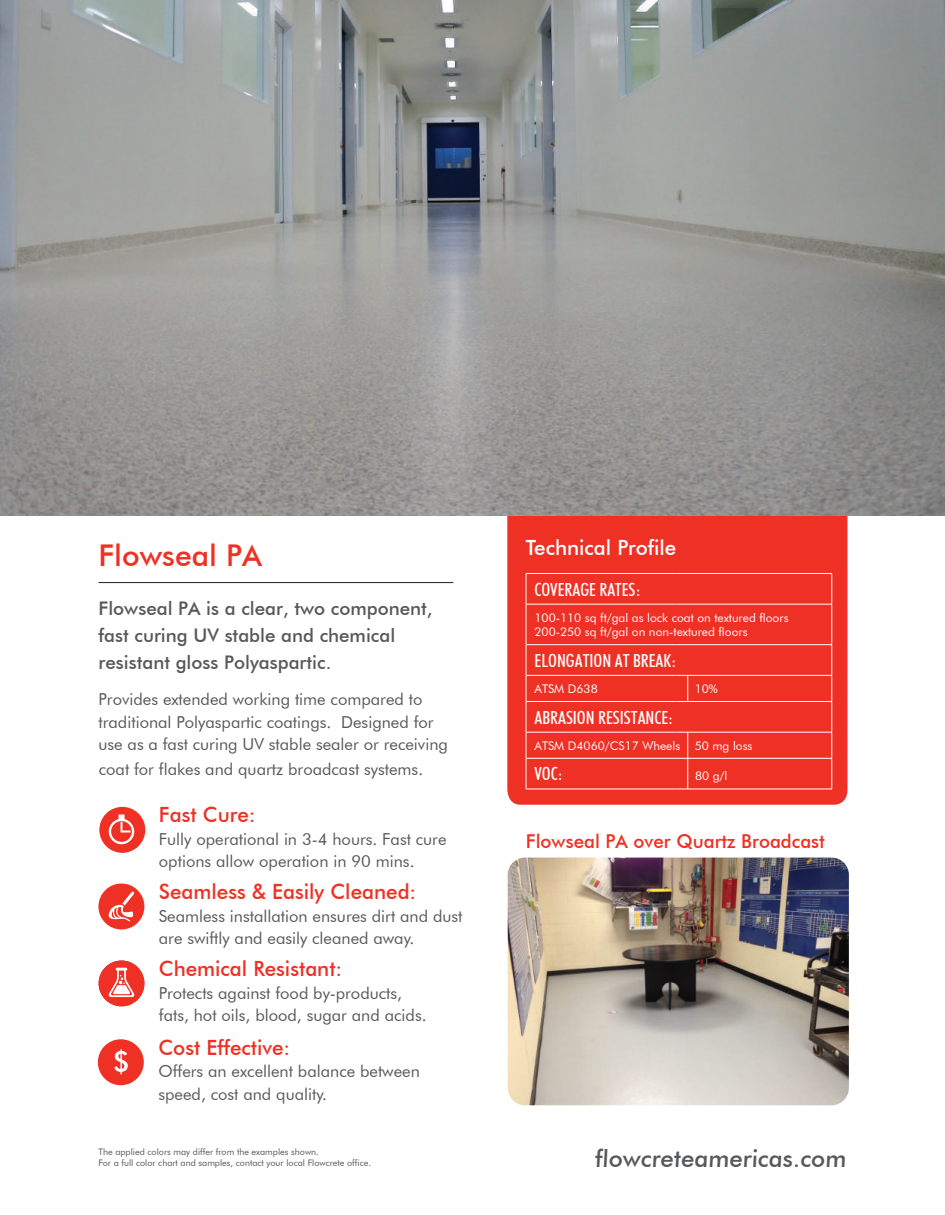
<style>
.page{position:relative;width:945px;height:1215px;background:#fff}
.page>*{position:absolute;margin:0;border:0;box-sizing:border-box;transform-origin:0 0}
.t1{font:500 30px "Futura BT";color:#ef3024}
.t2{font:500 24px "Futura BT";color:#57585a}
.t3{font:500 21px "Futura BT";color:#ef3024}
.t4{font:500 21px "Futura BT";color:#fff}
.t5{font:500 19.2px "Futura BT";color:#ef3024}
.t6{font:500 18.75px/27px "Futura BT";color:#57585a}
.t7{font:500 condensed 18px "Futura BT";color:#fff}
.t8{font:16.5px/22.5px "Futura BT";color:#57585a}
.t9{font:16.5px/22.5px "Futura BT";color:#58595b}
.t10{font:12px/14.4px "Futura BT";color:#fff}
.t11{font:9px/10.8px "Futura BT";color:#57585a}
</style>
<div class="page">
<div style="left:98px;top:1039px;width:46px;height:46px;background:#ef3024;border-radius:50%"></div>
<div style="left:98px;top:884px;width:46px;height:46px;background:#ef3024;border-radius:50%"></div>
<svg style="left:108px;top:891px;width:26px;height:30px"></svg>
<div style="left:507px;top:515px;width:340px;height:290px;background:#ef3024"></div>
<hr style="left:526px;top:645px;width:1px;height:30px;background:#fff">
<hr style="left:831px;top:645px;width:1px;height:30px;background:#fff">
<hr style="left:526px;top:702px;width:1px;height:30px;background:#fff">
<hr style="left:831px;top:702px;width:1px;height:30px;background:#fff">
<hr style="left:526px;top:758px;width:1px;height:31px;background:#fff">
<hr style="left:831px;top:758px;width:1px;height:31px;background:#fff">
<hr style="left:526px;top:701px;width:150px;height:1px;background:#fff">
<hr style="left:676px;top:701px;width:156px;height:1px;background:#fff">
<hr style="left:526px;top:758px;width:150px;height:1px;background:#fff">
<hr style="left:676px;top:758px;width:156px;height:1px;background:#fff">
<hr style="left:526px;top:789px;width:150px;height:1px;background:#fff">
<hr style="left:676px;top:789px;width:156px;height:1px;background:#fff">
<hr style="left:687px;top:758px;width:1px;height:31px;background:#fff">
<hr style="left:526px;top:675px;width:150px;height:1px;background:#fff">
<svg style="left:526px;top:676px;width:1px;height:25px"></svg>
<hr style="left:676px;top:675px;width:156px;height:1px;background:#fff">
<svg style="left:687px;top:676px;width:1px;height:25px"></svg>
<svg style="left:831px;top:676px;width:1px;height:25px"></svg>
<hr style="left:526px;top:732px;width:150px;height:1px;background:#fff">
<svg style="left:526px;top:732px;width:1px;height:26px"></svg>
<hr style="left:676px;top:732px;width:156px;height:1px;background:#fff">
<svg style="left:687px;top:732px;width:1px;height:26px"></svg>
<svg style="left:831px;top:732px;width:1px;height:26px"></svg>
<hr style="left:526px;top:574px;width:1px;height:30px;background:#fff">
<hr style="left:526px;top:604px;width:1px;height:40px;background:#fff">
<hr style="left:526px;top:573px;width:150px;height:1px;background:#fff">
<hr style="left:676px;top:573px;width:156px;height:1px;background:#fff">
<hr style="left:831px;top:574px;width:1px;height:30px;background:#fff">
<hr style="left:831px;top:604px;width:1px;height:40px;background:#fff">
<hr style="left:526px;top:604px;width:150px;height:1px;background:#fff">
<hr style="left:676px;top:604px;width:156px;height:1px;background:#fff">
<hr style="left:526px;top:644px;width:150px;height:1px;background:#fff">
<hr style="left:676px;top:644px;width:156px;height:1px;background:#fff">
<hr style="left:99px;top:582px;width:354px;height:1px;background:#231f20">
<div style="left:99px;top:960px;width:46px;height:46px;background:#ef3024;border-radius:50%"></div>
<svg style="left:108px;top:968px;width:27px;height:29px"></svg>
<img style="left:0;top:0;width:944px;height:515px">
<div style="left:99px;top:807px;width:46px;height:46px;background:#ef3024;border-radius:50%"></div>
<svg style="left:109px;top:815px;width:25px;height:29px"></svg>
<svg style="left:114px;top:1049px;width:14px;height:25px"></svg>
<img style="left:508px;top:858px;width:341px;height:247px">
<h1 class="t1" style="left:99px;top:538px;width:165px">Flowseal PA</h1>
<p class="t6" style="left:99px;top:595px;width:336px">Flowseal PA is a clear, two component, fast curing UV stable and chemical resistant gloss Polyaspartic.</p>
<p class="t8" style="left:99px;top:688px;width:351px">Provides extended working time compared to traditional Polyaspartic coatings. Designed for use as a fast curing UV stable sealer or receiving</p>
<p class="t8" style="left:99px;top:758px;width:326px">coat for flakes and quartz broadcast systems.</p>
<p class="t3" style="left:159px;top:802px;width:98px">Fast Cure:</p>
<p class="t9" style="left:159px;top:828px;width:289px">Fully operational in 3-4 hours. Fast cure options allow operation in 90 mins.</p>
<p class="t3" style="left:159px;top:879px;width:259px">Seamless &amp; Easily Cleaned:</p>
<p class="t9" style="left:159px;top:905px;width:305px">Seamless installation ensures dirt and dust are swiftly and easily cleaned away.</p>
<p class="t3" style="left:159px;top:956px;width:185px">Chemical Resistant:</p>
<p class="t8" style="left:159px;top:982px;width:269px">Protects against food by-products, fats, hot oils, blood, sugar and acids.</p>
<p class="t3" style="left:158px;top:1035px;width:133px">Cost Effective:</p>
<p class="t9" style="left:158px;top:1060px;width:263px">Offers an excellent balance between speed, cost and quality.</p>
<p class="t4" style="left:526px;top:535px;width:152px">Technical Profile</p>
<p class="t7" style="left:535px;top:578px;width:108px">COVERAGE RATES:</p>
<p class="t10" style="left:535px;top:610px;width:256px">100-110 sq ft/gal as lock coat on textured floors<br>200-250 sq ft/gal on non-textured floors</p>
<p class="t7" style="left:535px;top:650px;width:143px">ELONGATION AT BREAK:</p>
<p class="t10" style="left:535px;top:681px;width:65px">ATSM D638</p>
<p class="t10" style="left:695px;top:681px;width:25px">10%</p>
<p class="t7" style="left:535px;top:706px;width:140px">ABRASION RESISTANCE:</p>
<p class="t10" style="left:535px;top:738px;width:220px">ATSM D4060/CS17 Wheels 50 mg loss</p>
<p class="t7" style="left:535px;top:763px;width:30px">VOC:</p>
<p class="t10" style="left:695px;top:769px;width:34px">80 g/l</p>
<p class="t5" style="left:526px;top:829px;width:301px">Flowseal PA over Quartz Broadcast</p>
<p class="t11" style="left:99px;top:1146px;width:274px">The applied colors may differ from the examples shown.<br>For a full color chart and samples, contact your local Flowcrete office.</p>
<h2 class="t2" style="left:595px;top:1144px;width:254px">flowcreteamericas.com</h2>
</div>
